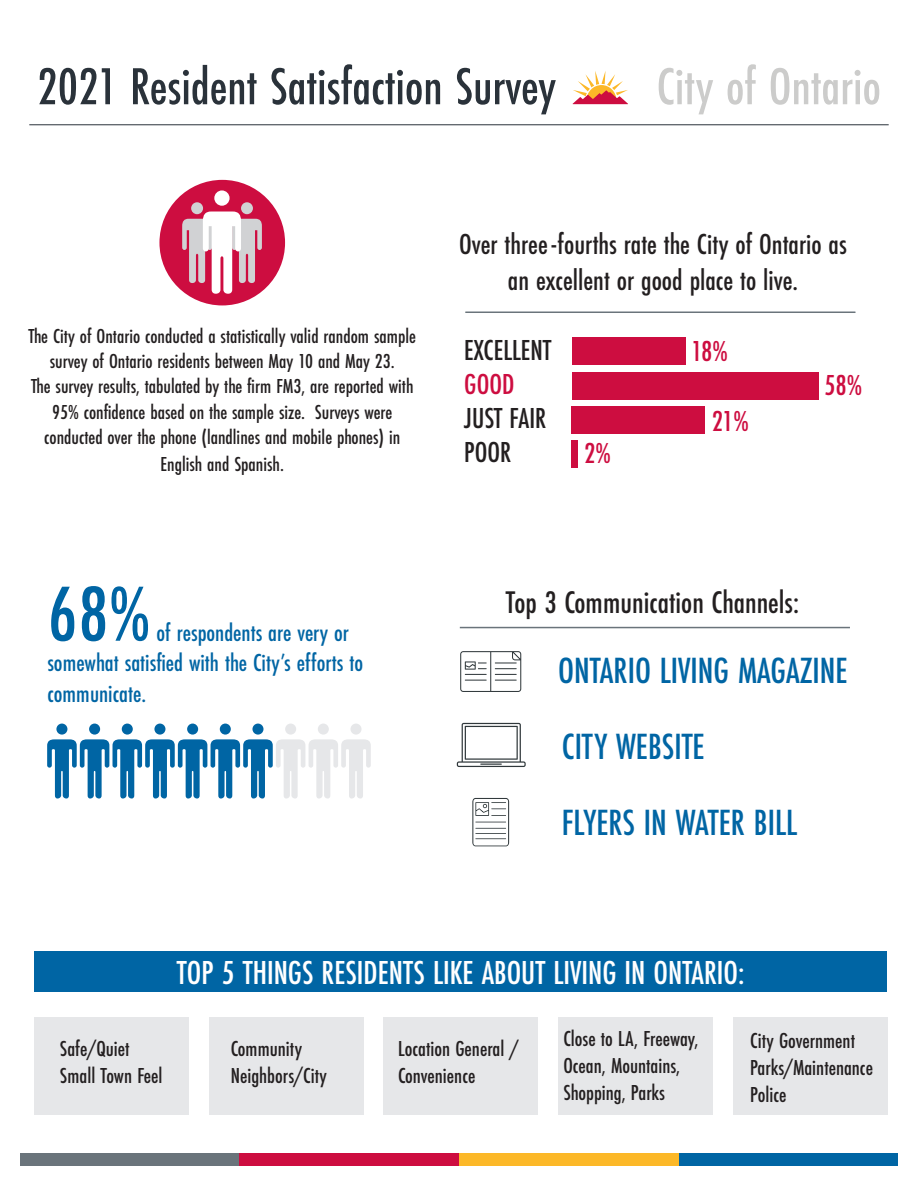
<style>
.page{position:relative;width:918px;height:1188px;background:#fff}
.page>*{position:absolute;margin:0;border:0;box-sizing:border-box;transform-origin:0 0}
.t1{font:500 81px "Futura PT Cond";color:#0065a4}
.t2{font:500 54px "Futura PT Cond";color:#2a323a}
.t3{font:500 54px "Futura PT Cond";color:#cccccb}
.t4{font:500 37.8px/76.3px "Futura PT Cond";color:#0065a4}
.t5{font:500 34.5px "Futura PT Cond";color:#fff}
.t6{font:500 32.4px "Futura PT Cond";color:#231f20}
.t7{font:500 30px/36px "Futura PT Cond";color:#231f20;text-align:center}
.t8{font:500 30px "Futura PT Cond";color:#cd0d40}
.t9{font:500 25.5px/30.6px "Futura PT Cond";color:#0065a4}
.t10{font:500 22.5px/27px "Futura PT Cond";color:#231f20}
.t11{font:500 21px/25.5px "Futura PT Cond";color:#231f20;text-align:center}
</style>
<div class="page">
<div style="left:35px;top:1017px;width:154px;height:97px;background:#e6e7e9"></div>
<div style="left:209px;top:1017px;width:154px;height:97px;background:#e6e7e9"></div>
<div style="left:384px;top:1017px;width:154px;height:97px;background:#e6e7e9"></div>
<div style="left:558px;top:1017px;width:154px;height:97px;background:#e6e7e9"></div>
<div style="left:733px;top:1017px;width:154px;height:97px;background:#e6e7e9"></div>
<div style="left:35px;top:951px;width:852px;height:41px;background:#0065a4"></div>
<hr style="left:29px;top:124px;width:860px;height:1px;background:#2a323a">
<div style="left:20px;top:1153px;width:219px;height:13px;background:#6a747b"></div>
<div style="left:239px;top:1153px;width:220px;height:13px;background:#cd0d40"></div>
<div style="left:679px;top:1153px;width:219px;height:13px;background:#0065a4"></div>
<div style="left:459px;top:1153px;width:220px;height:13px;background:#fcb828"></div>
<hr style="left:465px;top:312px;width:390px;height:1px;background:#6a747b">
<div style="left:572px;top:338px;width:114px;height:27px;background:#cd0d40"></div>
<div style="left:572px;top:372px;width:247px;height:27px;background:#cd0d40"></div>
<div style="left:571px;top:406px;width:134px;height:27px;background:#cd0d40"></div>
<div style="left:571px;top:440px;width:7px;height:27px;background:#cd0d40"></div>
<div style="left:56px;top:724px;width:11px;height:11px;background:#0065a4;border-radius:50%"></div>
<div style="left:89px;top:724px;width:11px;height:11px;background:#0065a4;border-radius:50%"></div>
<div style="left:122px;top:724px;width:11px;height:11px;background:#0065a4;border-radius:50%"></div>
<div style="left:154px;top:724px;width:11px;height:11px;background:#0065a4;border-radius:50%"></div>
<div style="left:187px;top:724px;width:11px;height:11px;background:#0065a4;border-radius:50%"></div>
<div style="left:220px;top:724px;width:11px;height:11px;background:#0065a4;border-radius:50%"></div>
<div style="left:252px;top:724px;width:11px;height:11px;background:#0065a4;border-radius:50%"></div>
<div style="left:285px;top:724px;width:11px;height:11px;background:#e6e7e9;border-radius:50%"></div>
<div style="left:318px;top:724px;width:11px;height:11px;background:#e6e7e9;border-radius:50%"></div>
<svg style="left:47px;top:739px;width:324px;height:60px"></svg>
<div style="left:350px;top:724px;width:12px;height:11px;background:#e6e7e9;border-radius:50%"></div>
<div style="left:159px;top:180px;width:126px;height:125px;background:#cd0d40;border-radius:50%"></div>
<div style="left:241px;top:202px;width:12px;height:12px;background:#d1d2d4;border-radius:50%"></div>
<div style="left:191px;top:202px;width:12px;height:12px;background:#d1d2d4;border-radius:50%"></div>
<svg style="left:460px;top:651px;width:61px;height:41px"></svg>
<svg style="left:457px;top:723px;width:69px;height:44px"></svg>
<svg style="left:472px;top:798px;width:37px;height:48px"></svg>
<hr style="left:460px;top:627px;width:390px;height:1px;background:#6a747b">
<svg style="left:572px;top:71px;width:56px;height:33px"></svg>
<svg style="left:182px;top:212px;width:80px;height:82px"></svg>
<div style="left:214px;top:190px;width:16px;height:16px;background:#fff;border-radius:50%"></div>
<h2 class="t2" style="left:37px;top:55px;width:520px">2021 Resident Satisfaction Survey</h2>
<h2 class="t3" style="left:657px;top:55px;width:226px">City of Ontario</h2>
<p class="t11" style="left:29px;top:323px;width:389px">The City of Ontario conducted a statistically valid random sample survey of Ontario residents between May 10 and May 23.<br>The survey results, tabulated by the firm FM3, are reported with 95% confidence based on the sample size. Surveys were conducted over the phone (landlines and mobile phones) in English and Spanish.</p>
<h1 class="t1" style="left:47px;top:566px;width:105px">68%</h1>
<p class="t9" style="left:47px;top:617px;width:317px;text-indent:109px">of respondents are very or somewhat satisfied with the City’s efforts to communicate.</p>
<h3 class="t7" style="left:459px;top:226px;width:389px">Over three-fourths rate the City of Ontario as an excellent or good place to live.</h3>
<h3 class="t7" style="left:464px;top:332px;width:89px">EXCELLENT</h3>
<h3 class="t8" style="left:464px;top:366px;width:52px">GOOD</h3>
<h3 class="t7" style="left:464px;top:401px;width:84px;line-height:33.9px;text-align:left">JUST FAIR<br>POOR</h3>
<h3 class="t8" style="left:584px;top:436px;width:28px">2%</h3>
<h3 class="t8" style="left:691px;top:334px;width:38px">18%</h3>
<h3 class="t8" style="left:712px;top:403px;width:39px">21%</h3>
<h3 class="t8" style="left:824px;top:368px;width:40px">58%</h3>
<h3 class="t6" style="left:506px;top:583px;width:295px">Top 3 Communication Channels:</h3>
<h3 class="t4" style="left:558px;top:632px;width:291px">ONTARIO LIVING MAGAZINE<br>CITY WEBSITE<br>FLYERS IN WATER BILL</h3>
<h3 class="t5" style="left:177px;top:952px;width:569px">TOP 5 THINGS RESIDENTS LIKE ABOUT LIVING IN ONTARIO:</h3>
<p class="t10" style="left:60px;top:1035px;width:104px">Safe/Quiet<br>Small Town Feel</p>
<p class="t10" style="left:231px;top:1035px;width:98px">Community<br>Neighbors/City</p>
<p class="t10" style="left:398px;top:1035px;width:122px">Location General /<br>Convenience</p>
<p class="t10" style="left:563px;top:1025px;width:137px">Close to LA, Freeway,<br>Ocean, Mountains,<br>Shopping, Parks</p>
<p class="t10" style="left:750px;top:1027px;width:124px">City Government<br>Parks/Maintenance<br>Police</p>
</div>
